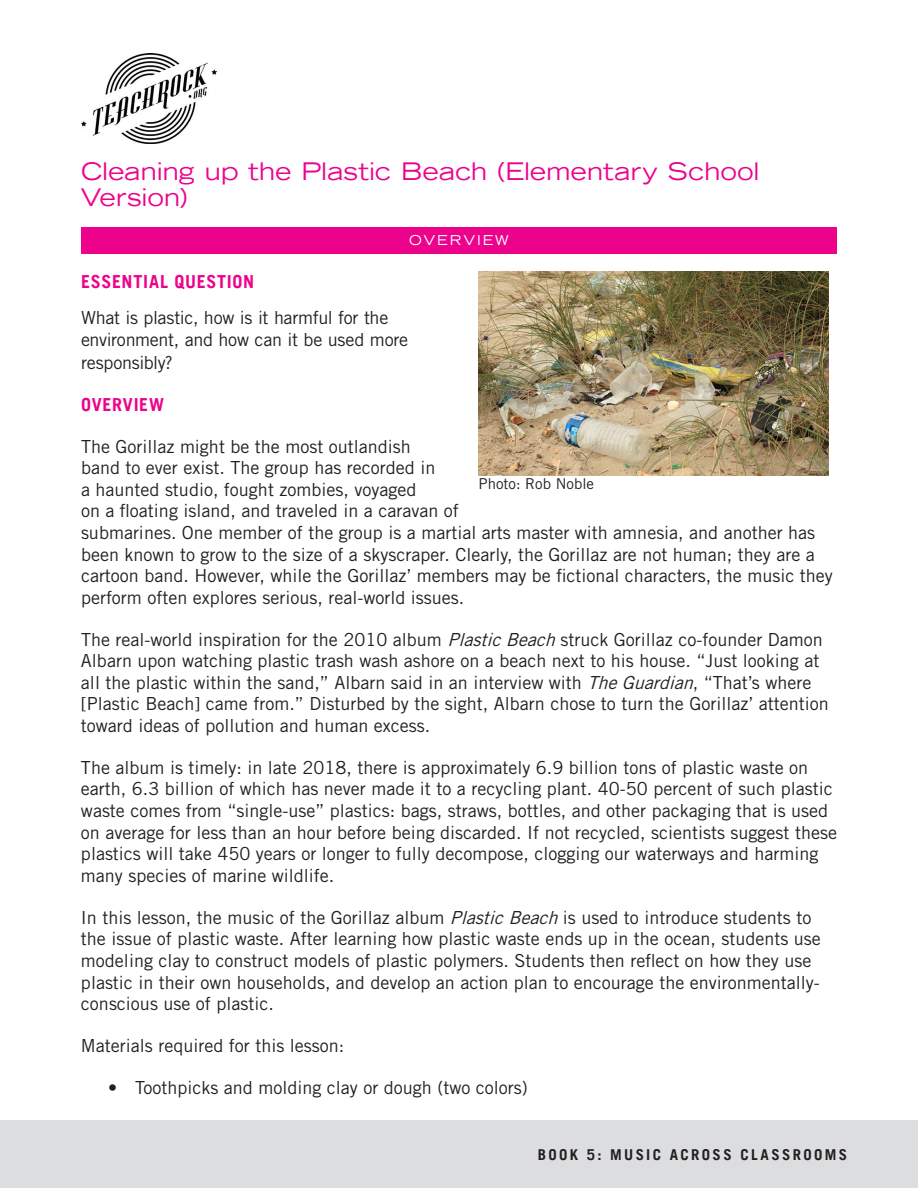
<style>
.page{position:relative;width:918px;height:1188px;background:#fff}
.page>*{position:absolute;margin:0;border:0;box-sizing:border-box;transform-origin:0 0}
.LESSON_NAME{font:expanded 24px/25.5px "Trade Gothic LT";letter-spacing:.01em;color:#ed028c}
.PINK_SECTION_HEADER{font:18px/21.6px "Trade Gothic LT Std";color:#231f20}
.BODY_COPY{font:18px/22.5px "Trade Gothic LT Std";letter-spacing:-.02em;color:#231f20}
.PINK_SECTION_HEADER-2{font:700 18px "Trade Gothic LT";letter-spacing:.04em;color:#ed028c}
.t1{font:700 15px "Trade Gothic LT";letter-spacing:.16em;color:#231f20}
.PINK_SECTION_HEADER-3{font:15px "Trade Gothic LT Std";color:#231f20}
.HEADER_IN_PINK_BAR{font:expanded 13.5px "Trade Gothic LT";letter-spacing:.15em;color:#fff}
.s1{font-style:italic}
</style>
<div class="page">
<div style="left:0;top:1120px;width:918px;height:68px;background:#dcdddf"></div>
<img style="left:81px;top:54px;width:135px;height:89px">
<div style="left:81px;top:227px;width:756px;height:27px;background:#ed028c"></div>
<img style="left:479px;top:272px;width:350px;height:203px">
<p class="LESSON_NAME" style="left:81px;top:159px;width:680px">Cleaning up the Plastic Beach (Elementary School<br>Version)</p>
<p class="HEADER_IN_PINK_BAR" style="left:409px;top:232px;width:101px">OVERVIEW</p>
<p class="PINK_SECTION_HEADER-2" style="left:81px;top:270px;width:175px">ESSENTIAL QUESTION</p>
<p class="BODY_COPY" style="left:81px;top:306px;width:329px">What is plastic, how is it harmful for the environment, and how can it be used more responsibly?</p>
<p class="PINK_SECTION_HEADER-2" style="left:81px;top:393px;width:85px">OVERVIEW</p>
<p class="PINK_SECTION_HEADER" style="left:81px;top:435px;width:753px">The Gorillaz might be the most outlandish<br>band to ever exist. The group has recorded in<br>a haunted studio, fought zombies, voyaged<br>on a floating island, and traveled in a caravan of<br>submarines. One member of the group is a martial arts master with amnesia, and another has been known to grow to the size of a skyscraper. Clearly, the Gorillaz are not human; they are a cartoon band. However, while the Gorillaz’ members may be fictional characters, the music they perform often explores serious, real-world issues.</p>
<p class="PINK_SECTION_HEADER" style="left:81px;top:628px;width:749px">The real-world inspiration for the 2010 album <span class="s1">PlasticBeach</span>struck Gorillaz co-founder Damon Albarn upon watching plastic trash wash ashore on a beach next to his house. “Just looking at all the plastic within the sand,” Albarn said in an interview with <span class="s1">TheGuardian</span>, “That’s where [Plastic Beach] came from.” Disturbed by the sight, Albarn chose to turn the Gorillaz’ attention toward ideas of pollution and human excess.</p>
<p class="PINK_SECTION_HEADER" style="left:81px;top:756px;width:758px">The album is timely: in late 2018, there is approximately 6.9 billion tons of plastic waste on earth, 6.3 billion of which has never made it to a recycling plant. 40-50 percent of such plastic waste comes from “single-use” plastics: bags, straws, bottles, and other packaging that is used on average for less than an hour before being discarded. If not recycled, scientists suggest these plastics will take 450 years or longer to fully decompose, clogging our waterways and harming many species of marine wildlife.</p>
<p class="PINK_SECTION_HEADER" style="left:81px;top:906px;width:741px">In this lesson, the music of the Gorillaz album <span class="s1">PlasticBeach</span>is used to introduce students to the issue of plastic waste. After learning how plastic waste ends up in the ocean, students use modeling clay to construct models of plastic polymers. Students then reflect on how they use plastic in their own households, and develop an action plan to encourage the environmentally&shy;conscious use of plastic.</p>
<p class="PINK_SECTION_HEADER" style="left:81px;top:1035px;width:265px">Materials required for this lesson:</p>
<p class="PINK_SECTION_HEADER" style="left:108px;top:1076px;width:421px">• Toothpicks and molding clay or dough (two colors)</p>
<p class="PINK_SECTION_HEADER-3" style="left:479px;top:475px;width:117px">Photo: Rob Noble</p>
<p class="t1" style="left:538px;top:1145px;width:311px">BOOK 5: MUSIC ACROSS CLASSROOMS</p>
</div>
